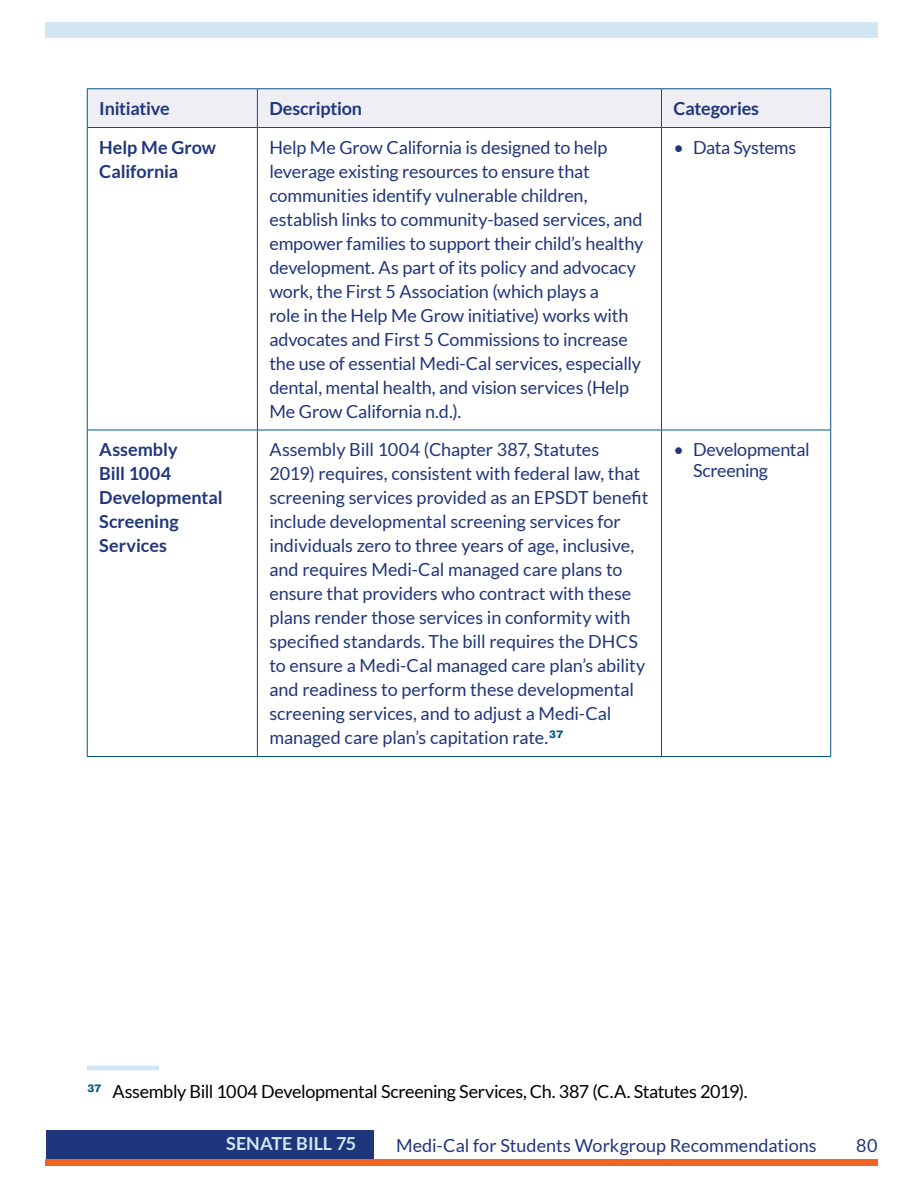
<style>
.page{position:relative;width:918px;height:1188px;background:#fff}
.page>*{position:absolute;margin:0;border:0;box-sizing:border-box;transform-origin:0 0}
.Table_Body{font:18px/24px "Lato";letter-spacing:-.005em;color:#20367c}
.Footnotes{font:18px "Lato";letter-spacing:-.02em;color:#000}
.Table_Body-2{font:700 18px/24px "Lato";color:#20367c}
.Table_Heads{font:700 18px "Lato";letter-spacing:-.01em;color:#20367c}
.t1{font:700 18px "Lato";color:#d1e6f2}
</style>
<div class="page">
<div style="left:45px;top:22px;width:833px;height:16px;background:#d1e6f2"></div>
<div style="left:46px;top:1130px;width:328px;height:29px;background:#20367c"></div>
<div style="left:45px;top:1159px;width:833px;height:7px;background:#f26522"></div>
<div style="left:88px;top:89px;width:742px;height:38px;background:#eeeef4"></div>
<hr style="left:257px;top:89px;width:1px;height:38px;background:#00558d">
<hr style="left:257px;top:128px;width:1px;height:302px;background:#00558d">
<hr style="left:87px;top:430px;width:170px;height:1px;background:#00558d">
<hr style="left:257px;top:430px;width:405px;height:1px;background:#00558d">
<hr style="left:257px;top:430px;width:1px;height:326px;background:#00558d">
<hr style="left:662px;top:430px;width:169px;height:1px;background:#00558d">
<hr style="left:87px;top:88px;width:170px;height:1px;background:#00558d">
<hr style="left:87px;top:89px;width:1px;height:38px;background:#00558d">
<hr style="left:257px;top:88px;width:405px;height:1px;background:#00558d">
<hr style="left:662px;top:88px;width:169px;height:1px;background:#00558d">
<hr style="left:661px;top:89px;width:1px;height:38px;background:#00558d">
<hr style="left:830px;top:89px;width:1px;height:38px;background:#00558d">
<hr style="left:87px;top:127px;width:170px;height:1px;background:#00558d">
<hr style="left:257px;top:127px;width:405px;height:1px;background:#00558d">
<hr style="left:662px;top:127px;width:169px;height:1px;background:#00558d">
<hr style="left:87px;top:128px;width:1px;height:302px;background:#00558d">
<hr style="left:661px;top:128px;width:1px;height:302px;background:#00558d">
<hr style="left:830px;top:128px;width:1px;height:302px;background:#00558d">
<hr style="left:87px;top:430px;width:1px;height:326px;background:#00558d">
<hr style="left:661px;top:430px;width:1px;height:326px;background:#00558d">
<hr style="left:830px;top:430px;width:1px;height:326px;background:#00558d">
<hr style="left:257px;top:756px;width:405px;height:1px;background:#00558d">
<hr style="left:662px;top:756px;width:169px;height:1px;background:#00558d">
<hr style="left:87px;top:756px;width:170px;height:1px;background:#00558d">
<hr style="left:87px;top:1066px;width:72px;height:4px;background:#d1e6f2">
<p class="Table_Heads" style="left:99px;top:98px;width:72px">Initiative</p>
<p class="Table_Heads" style="left:269px;top:98px;width:94px">Description</p>
<p class="Table_Heads" style="left:674px;top:98px;width:87px">Categories</p>
<p class="Table_Body-2" style="left:99px;top:135px;width:118px">Help Me Grow<br>California</p>
<p class="Table_Body" style="left:269px;top:135px;width:375px">Help Me Grow California is designed to help leverage existing resources to ensure that communities identify vulnerable children, establish links to community-based services, and empower families to support their child’s healthy development. As part of its policy and advocacy work, the First 5 Association (which plays a<br>role in the Help Me Grow initiative) works with advocates and First 5 Commissions to increase the use of essential Medi-Cal services, especially dental, mental health, and vision services (Help Me Grow California n.d.).</p>
<p class="Table_Body" style="left:674px;top:135px;width:124px">• Data Systems</p>
<p class="Table_Body-2" style="left:99px;top:438px;width:125px">Assembly<br>Bill 1004<br>Developmental<br>Screening<br>Services</p>
<p class="Table_Body" style="left:269px;top:438px;width:380px">Assembly Bill 1004 (Chapter 387, Statutes 2019) requires, consistent with federal law, that screening services provided as an EPSDT benefit include developmental screening services for individuals zero to three years of age, inclusive, and requires Medi-Cal managed care plans to ensure that providers who contract with these plans render those services in conformity with specified standards. The bill requires the DHCS to ensure a Medi-Cal managed care plan’s ability and readiness to perform these developmental screening services, and to adjust a Medi-Cal managed care plan’s capitation rate.<sup>37</sup></p>
<p class="Table_Body" style="left:693px;top:439px;width:118px;line-height:21px;text-indent:-20px">• Developmental<br>Screening</p>
<p class="Footnotes" style="left:87px;top:1081px;width:662px"><sup>37</sup> Assembly Bill 1004 Developmental Screening Services, Ch. 387 (C.A. Statutes 2019).</p>
<p class="t1" style="left:226px;top:1134px;width:132px">SENATE BILL 75</p>
<p class="Table_Body" style="left:396px;top:1133px;width:422px">Medi-Cal for Students Workgroup Recommendations</p>
<p class="Table_Body" style="left:856px;top:1133px;width:23px">80</p>
</div>
